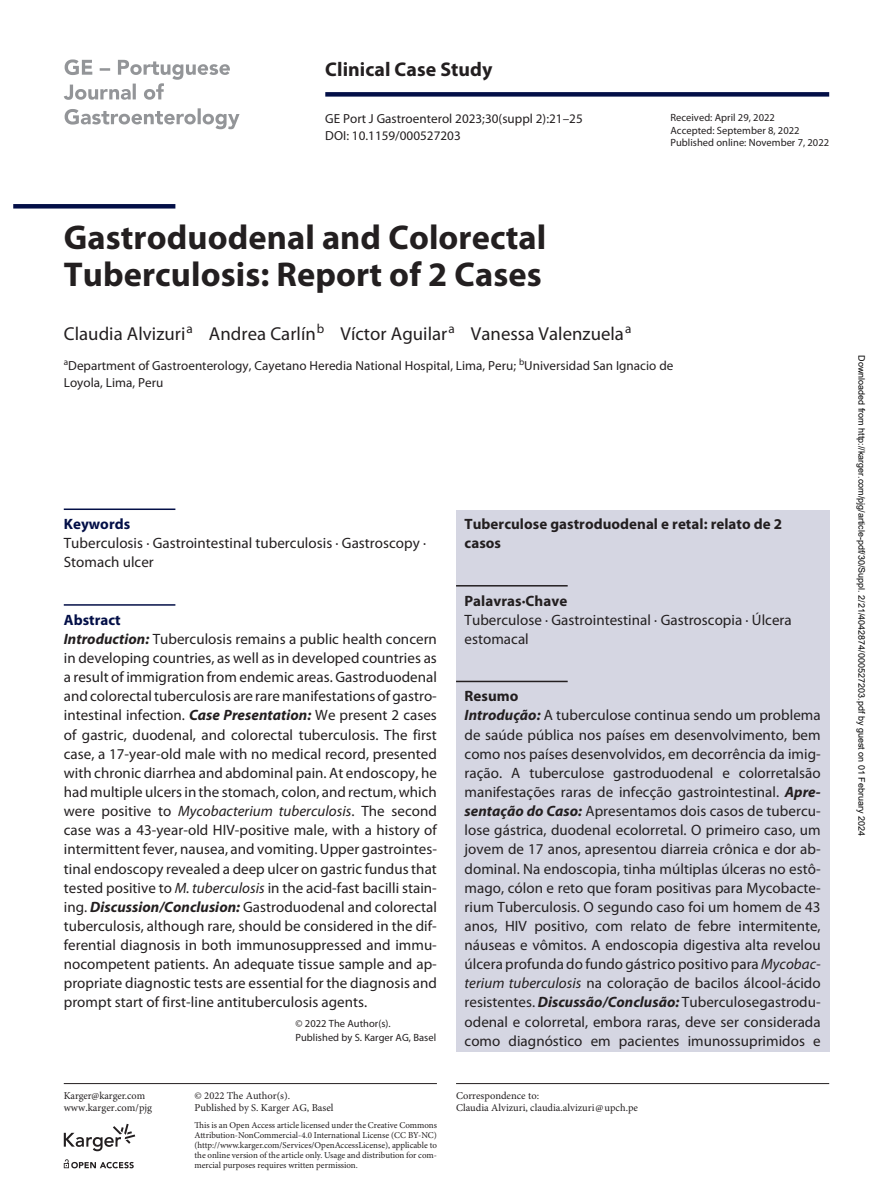
<style>
.page{position:relative;width:893px;height:1191px;background:#fff}
.page>*{position:absolute;margin:0;border:0;box-sizing:border-box;transform-origin:0 0}
.t1{font:700 34.5px/37.5px "Myriad Pro";letter-spacing:.005em;color:#231f20}
.t2{font:700 19.8px "Myriad Pro";letter-spacing:.005em;color:#231f20}
.t3{font:18.75px "Myriad Pro";letter-spacing:.005em;color:#231f20}
.t4{font:15px/19px "Myriad Pro";letter-spacing:.005em;color:#231f20}
.t5{font:700 15px/19.2px "Myriad Pro";letter-spacing:.005em;color:#231f20}
.t6{font:700 15px "Myriad Pro";letter-spacing:.005em;color:#030f47}
.t7{font:13.2px/17px "Myriad Pro";letter-spacing:.005em;color:#231f20}
.t8{font:10.5px/12px "Minion Pro";color:#231f20}
.t9{font:10.5px/12.8px "Myriad Pro";letter-spacing:.005em;color:#231f20}
.t10{font:9px/10.2px "Minion Pro";color:#231f20;text-align:justify}
.t11{font:9px "Arial";color:#000}
.s1{font-weight:700;color:#030f47}
.s2{font-weight:700;font-style:italic}
.s3{font-style:italic}
.s4{font-weight:700}
</style>
<div class="page">
<hr style="left:64px;top:1083px;width:373px;height:1px;background:#231f20">
<div style="left:325px;top:92px;width:504px;height:5px;background:#030f47"></div>
<hr style="left:456px;top:1083px;width:373px;height:1px;background:#231f20">
<div style="left:456px;top:510px;width:373px;height:541px;background:#d5d6e2"></div>
<hr style="left:13px;top:204px;width:162px;height:4px;background:#030f47">
<svg style="left:65px;top:108px;width:175px;height:21px"></svg>
<svg style="left:64px;top:59px;width:166px;height:41px"></svg>
<hr style="left:64px;top:508px;width:111px;height:2px;background:#030f47">
<hr style="left:64px;top:604px;width:111px;height:1px;background:#030f47">
<hr style="left:456px;top:585px;width:112px;height:1px;background:#231f20">
<hr style="left:456px;top:680px;width:112px;height:2px;background:#231f20">
<svg style="left:64px;top:1159px;width:70px;height:9px"></svg>
<svg style="left:64px;top:1123px;width:71px;height:28px"></svg>
<h2 class="t2" style="left:325px;top:58px;width:169px">Clinical Case Study</h2>
<p class="t7" style="left:325px;top:110px;width:259px">GE Port J Gastroenterol 2023;30(suppl 2):21–25</p>
<p class="t7" style="left:325px;top:127px;width:137px">DOI: 10.1159/000527203</p>
<p class="t9" style="left:670px;top:111px;width:160px">Received: April 29, 2022<br>Accepted: September 8, 2022<br>Published online: November 7, 2022</p>
<h1 class="t1" style="left:64px;top:219px;width:484px">Gastroduodenal and Colorectal<br>Tuberculosis: Report of 2 Cases</h1>
<p class="t3" style="left:64px;top:323px;width:569px">Claudia Alvizuri<sup>a</sup> Andrea Carlín<sup>b</sup> Víctor Aguilar<sup>a</sup> Vanessa Valenzuela<sup>a</sup></p>
<p class="t7" style="left:64px;top:357px;width:611px"><sup>a</sup>Department of Gastroenterology, Cayetano Heredia National Hospital, Lima, Peru; <sup>b</sup>Universidad San Ignacio de<br>Loyola, Lima, Peru</p>
<p class="t6" style="left:64px;top:516px;width:68px">Keywords</p>
<p class="t4" style="left:64px;top:534px;width:364px">Tuberculosis · Gastrointestinal tuberculosis · Gastroscopy ·<br>Stomach ulcer</p>
<p class="t4" style="left:64px;top:610px;width:375px"><span class="s1">Abstract<br></span><span class="s2">Introduction:</span> Tuberculosis remains a public health concern in developing countries, as well as in developed countries as a result of immigration from endemic areas. Gastroduodenal and colorectal tuberculosis are rare manifestations of gastro&shy;intestinal infection. <span class="s2">Case Presentation:</span> We present 2 cases of gastric, duodenal, and colorectal tuberculosis. The first case, a 17-year-old male with no medical record, presented with chronic diarrhea and abdominal pain. At endoscopy, he had multiple ulcers in the stomach, colon, and rectum, which were positive to <span class="s3">Mycobacterium tuberculosis</span>. The second case was a 43-year-old HIV-positive male, with a history of intermittent fever, nausea, and vomiting. Upper gastrointes&shy;tinal endoscopy revealed a deep ulcer on gastric fundus that tested positive to <span class="s3">M. tuberculosis</span> in the acid-fast bacilli stain&shy;ing. <span class="s2">Discussion/Conclusion:</span> Gastroduodenal and colorectal tuberculosis, although rare, should be considered in the dif&shy;ferential diagnosis in both immunosuppressed and immu&shy;nocompetent patients. An adequate tissue sample and ap&shy;propriate diagnostic tests are essential for the diagnosis and prompt start of first-line antituberculosis agents.</p>
<p class="t9" style="left:296px;top:1016px;width:142px;line-height:14.7px">© 2022 The Author(s).<br>Published by S. Karger AG, Basel</p>
<p class="t8" style="left:64px;top:1089px;width:90px;line-height:12.8px">Karger@karger.com www.karger.com/pjg</p>
<p class="t8" style="left:195px;top:1089px;width:140px">© 2022 The Author(s).<br>Published by S. Karger AG, Basel</p>
<p class="t10" style="left:195px;top:1120px;width:244px">This is an Open Access article licensed under the Creative Commons Attribution-NonCommercial-4.0 International License (CC BY-NC) (http://www.karger.com/Services/OpenAccessLicense), applicable to the online version of the article only. Usage and distribution for com&shy;mercial purposes requires written permission.</p>
<p class="t5" style="left:465px;top:515px;width:319px">Tuberculose gastroduodenal e retal: relato de 2 casos</p>
<p class="t5" style="left:465px;top:591px;width:104px">Palavras·Chave</p>
<p class="t4" style="left:465px;top:610px;width:329px">Tuberculose · Gastrointestinal · Gastroscopia · Úlcera estomacal</p>
<p class="t4" style="left:465px;top:687px;width:358px"><span class="s4">Resumo<br></span><span class="s2">Introdução:</span> A tuberculose continua sendo um problema de saúde pública nos países em desenvolvimento, bem como nos países desenvolvidos, em decorrência da imig&shy;ração. A tuberculose gastroduodenal e colorretalsão manifestações raras de infecção gastrointestinal. <span class="s2">Apre&shy;sentação do Caso:</span> Apresentamos dois casos de tubercu&shy;lose gástrica, duodenal ecolorretal. O primeiro caso, um jovem de 17 anos, apresentou diarreia crônica e dor ab&shy;dominal. Na endoscopia, tinha múltiplas úlceras no estô&shy;mago, cólon e reto que foram positivas para Mycobacte&shy;rium Tuberculosis. O segundo caso foi um homem de 43 anos, HIV positivo, com relato de febre intermitente, náuseas e vômitos. A endoscopia digestiva alta revelou úlcera profunda do fundo gástrico positivo para <span class="s3">Mycobac&shy;terium tuberculosis</span> na coloração de bacilos álcool-ácido resistentes. <span class="s2">Discussão/Conclusão:</span> Tuberculosegastrodu&shy;odenal e colorretal, embora raras, deve ser considerada como diagnóstico em pacientes imunossuprimidos e</p>
<p class="t8" style="left:456px;top:1089px;width:183px">Correspondence to:<br>Claudia Alvizuri, claudia.alvizuri@upch.pe</p>
<p class="t11" style="left:865px;top:355px;width:481px;rotate:90deg">Downloaded from http://karger.com/pjg/article-pdf/30/Suppl. 2/21/4042874/000527203.pdf by guest on 01 February 2024</p>
</div>
